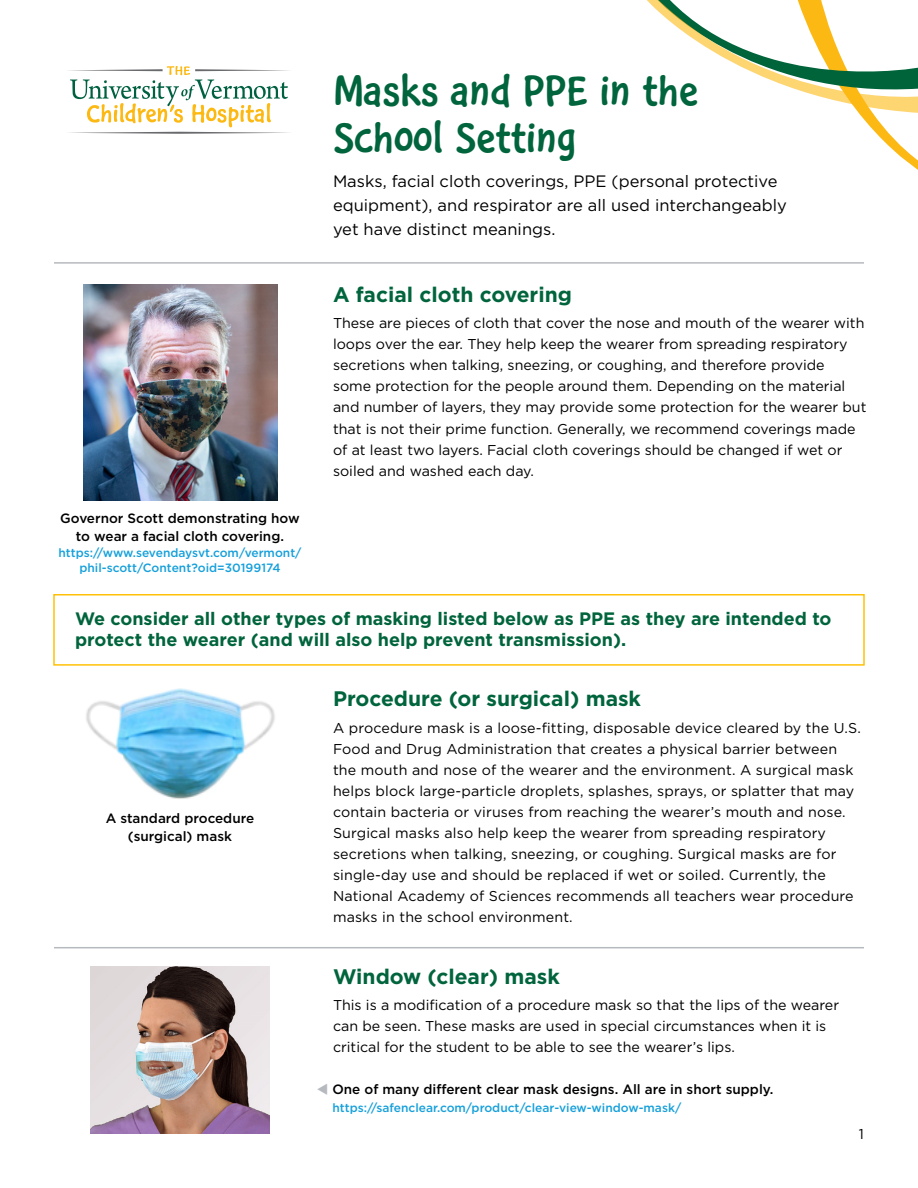
<style>
.page{position:relative;width:918px;height:1188px;background:#fff}
.page>*{position:absolute;margin:0;border:0;box-sizing:border-box;transform-origin:0 0}
.t1{font:48.3px/46.5px "Saycheez";letter-spacing:.01em;color:#00643c}
.t2{font:700 21px "Gotham";color:#00643c}
.t3{font:700 18px/21px "Gotham";color:#00643c}
.t4{font:16.5px/24px "Gotham";color:#000}
.t5{font:14.25px/21px "Gotham";color:#000}
.t6{font:500 13.5px/18px "Gotham";color:#000;text-align:center}
.t7{font:500 12px/15px "Gotham";color:#16a0db;text-align:center}
.s1{color:#b6babe}
</style>
<div class="page">
<svg style="left:69px;top:66px;width:220px;height:68px"></svg>
<img style="left:84px;top:285px;width:194px;height:215px">
<img style="left:86px;top:689px;width:189px;height:110px">
<div style="left:53px;top:594px;width:812px;height:72px;border:2px solid #ffc107"></div>
<hr style="left:54px;top:947px;width:810px;height:1px;background:#b6babe">
<hr style="left:54px;top:262px;width:810px;height:2px;background:#b6babe">
<svg style="left:647px;top:0;width:271px;height:170px"></svg>
<img style="left:90px;top:966px;width:180px;height:168px">
<h1 class="t1" style="left:333px;top:68px;width:367px">Masks and PPE in the<br>School Setting</h1>
<p class="t4" style="left:333px;top:169px;width:455px">Masks, facial cloth coverings, PPE (personal protective equipment), and respirator are all used interchangeably yet have distinct meanings.</p>
<p class="t6" style="left:60px;top:509px;width:241px">Governor Scott demonstrating how to wear a facial cloth covering.</p>
<p class="t7" style="left:58px;top:545px;width:245px">https://www.sevendaysvt.com/vermont/ phil-scott/Content?oid=30199174</p>
<h2 class="t2" style="left:333px;top:283px;width:241px">A facial cloth covering</h2>
<p class="t5" style="left:333px;top:313px;width:535px">These are pieces of cloth that cover the nose and mouth of the wearer with loops over the ear. They help keep the wearer from spreading respiratory secretions when talking, sneezing, or coughing, and therefore provide some protection for the people around them. Depending on the material and number of layers, they may provide some protection for the wearer but that is not their prime function. Generally, we recommend coverings made of at least two layers. Facial cloth coverings should be changed if wet or soiled and washed each day.</p>
<p class="t3" style="left:75px;top:608px;width:758px">We consider all other types of masking listed below as PPE as they are intended to protect the wearer (and will also help prevent transmission).</p>
<p class="t6" style="left:106px;top:809px;width:150px">A standard procedure (surgical) mask</p>
<h2 class="t2" style="left:333px;top:687px;width:310px">Procedure (or surgical) mask</h2>
<p class="t5" style="left:333px;top:717px;width:529px">A procedure mask is a loose-fitting, disposable device cleared by the U.S.<br>Food and Drug Administration that creates a physical barrier between the mouth and nose of the wearer and the environment. A surgical mask helps block large-particle droplets, splashes, sprays, or splatter that may contain bacteria or viruses from reaching the wearer’s mouth and nose.<br>Surgical masks also help keep the wearer from spreading respiratory secretions when talking, sneezing, or coughing. Surgical masks are for single-day use and should be replaced if wet or soiled. Currently, the National Academy of Sciences recommends all teachers wear procedure masks in the school environment.</p>
<h2 class="t2" style="left:333px;top:964px;width:228px">Window (clear) mask</h2>
<p class="t5" style="left:333px;top:995px;width:508px">This is a modification of a procedure mask so that the lips of the wearer can be seen. These masks are used in special circumstances when it is critical for the student to be able to see the wearer’s lips.</p>
<p class="t6" style="left:316px;top:1080px;width:458px"><span class="s1">▼</span> One of many different clear mask designs. All are in short supply.</p>
<p class="t7" style="left:332px;top:1100px;width:350px">https://safenclear.com/product/clear-view-window-mask/</p>
<p class="t5" style="left:859px;top:1123px;width:7px">1</p>
</div>
